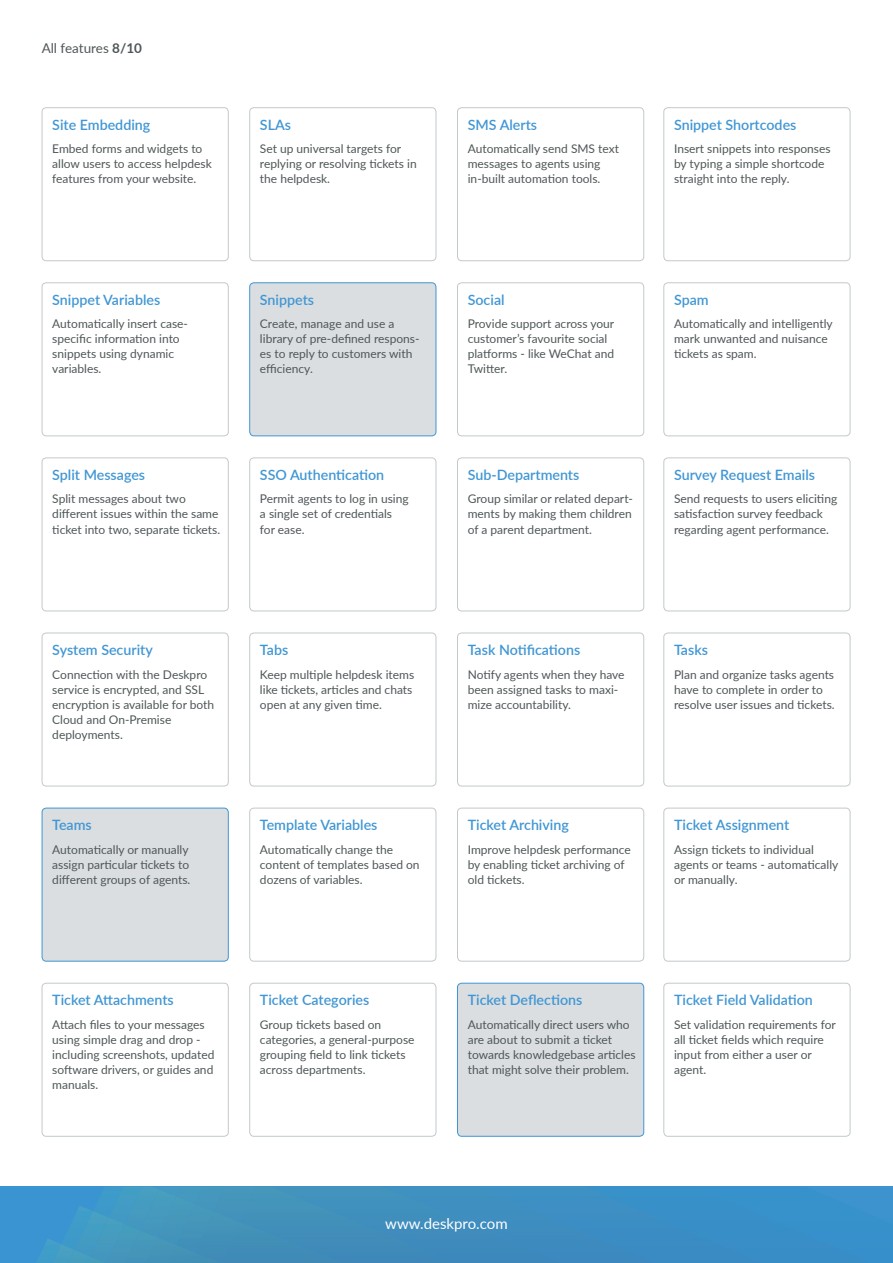
<style>
.page{position:relative;width:893px;height:1263px;background:#fff}
.page>*{position:absolute;margin:0;border:0;box-sizing:border-box;transform-origin:0 0}
.t1{font:15px "Lato";color:#fff}
.t2{font:600 14.25px "Lato";color:#4096d4}
.t3{font:13.5px "Lato";color:#4f5759}
.t4{font:12px/15px "Lato";color:#4f5759}
.s1{font-weight:700}
</style>
<div class="page">
<div style="left:457px;top:983px;width:187px;height:153px;background:#dadee0;border-radius:4px"></div>
<div style="left:457px;top:983px;width:187px;height:154px;border:1px solid #4096d4;border-radius:4px"></div>
<div style="left:42px;top:808px;width:186px;height:153px;background:#dadee0;border-radius:4px"></div>
<div style="left:42px;top:808px;width:187px;height:153px;border:1px solid #4096d4;border-radius:4px"></div>
<div style="left:250px;top:283px;width:186px;height:153px;background:#dadee0;border-radius:4px"></div>
<div style="left:249px;top:282px;width:187px;height:154px;border:1px solid #4096d4;border-radius:4px"></div>
<div style="left:42px;top:107px;width:187px;height:154px;border:1px solid #c2c9cc;border-radius:4px"></div>
<div style="left:42px;top:457px;width:187px;height:154px;border:1px solid #c2c9cc;border-radius:4px"></div>
<div style="left:42px;top:983px;width:187px;height:154px;border:1px solid #c2c9cc;border-radius:4px"></div>
<div style="left:42px;top:282px;width:187px;height:154px;border:1px solid #c2c9cc;border-radius:4px"></div>
<div style="left:42px;top:633px;width:187px;height:153px;border:1px solid #c2c9cc;border-radius:4px"></div>
<div style="left:249px;top:107px;width:187px;height:154px;border:1px solid #c2c9cc;border-radius:4px"></div>
<div style="left:249px;top:457px;width:187px;height:154px;border:1px solid #c2c9cc;border-radius:4px"></div>
<div style="left:249px;top:808px;width:187px;height:153px;border:1px solid #c2c9cc;border-radius:4px"></div>
<div style="left:249px;top:983px;width:187px;height:154px;border:1px solid #c2c9cc;border-radius:4px"></div>
<div style="left:249px;top:633px;width:187px;height:153px;border:1px solid #c2c9cc;border-radius:4px"></div>
<div style="left:457px;top:107px;width:187px;height:154px;border:1px solid #c2c9cc;border-radius:4px"></div>
<div style="left:457px;top:457px;width:187px;height:154px;border:1px solid #c2c9cc;border-radius:4px"></div>
<div style="left:457px;top:808px;width:187px;height:153px;border:1px solid #c2c9cc;border-radius:4px"></div>
<div style="left:457px;top:282px;width:187px;height:154px;border:1px solid #c2c9cc;border-radius:4px"></div>
<div style="left:457px;top:633px;width:187px;height:153px;border:1px solid #c2c9cc;border-radius:4px"></div>
<div style="left:663px;top:107px;width:187px;height:154px;border:1px solid #c2c9cc;border-radius:4px"></div>
<div style="left:663px;top:457px;width:187px;height:154px;border:1px solid #c2c9cc;border-radius:4px"></div>
<div style="left:663px;top:808px;width:187px;height:153px;border:1px solid #c2c9cc;border-radius:4px"></div>
<div style="left:663px;top:983px;width:187px;height:154px;border:1px solid #c2c9cc;border-radius:4px"></div>
<div style="left:663px;top:282px;width:187px;height:154px;border:1px solid #c2c9cc;border-radius:4px"></div>
<div style="left:663px;top:633px;width:187px;height:153px;border:1px solid #c2c9cc;border-radius:4px"></div>
<div style="left:0;top:1186px;width:893px;height:77px;background:#3a94d1"></div>
<div style="left:563px;top:1186px;width:92px;height:77px;background:#3c8ec3"></div>
<div style="left:455px;top:1186px;width:108px;height:77px;background:#3e8dc0"></div>
<img style="left:159px;top:1187px;width:18px;height:2px">
<img style="left:177px;top:1187px;width:18px;height:9px">
<img style="left:195px;top:1186px;width:19px;height:18px">
<img style="left:214px;top:1186px;width:26px;height:25px">
<div style="left:240px;top:1186px;width:215px;height:77px;background:#4090bc"></div>
<img style="left:123px;top:1187px;width:2px;height:30px">
<img style="left:125px;top:1187px;width:34px;height:76px">
<img style="left:140px;top:1189px;width:37px;height:48px">
<img style="left:158px;top:1196px;width:37px;height:41px">
<img style="left:176px;top:1204px;width:38px;height:41px">
<img style="left:195px;top:1211px;width:45px;height:52px">
<div style="left:222px;top:1222px;width:119px;height:41px;background:#408db8"></div>
<img style="left:123px;top:1217px;width:2px;height:7px">
<img style="left:123px;top:1224px;width:17px;height:39px">
<img style="left:146px;top:1237px;width:30px;height:26px">
<img style="left:168px;top:1245px;width:27px;height:18px">
<img style="left:191px;top:1253px;width:29px;height:10px">
<svg style="left:45px;top:1189px;width:78px;height:74px"></svg>
<img style="left:52px;top:1244px;width:22px;height:19px">
<img style="left:68px;top:1250px;width:22px;height:13px">
<img style="left:87px;top:1256px;width:18px;height:7px">
<p class="t3" style="left:42px;top:39px;width:102px">All features <span class="s1">8/10</span></p>
<p class="t2" style="left:52px;top:114px;width:100px">Site Embedding</p>
<p class="t4" style="left:52px;top:141px;width:161px">Embed forms and widgets to allow users to access helpdesk features from your website.</p>
<p class="t2" style="left:260px;top:114px;width:33px">SLAs</p>
<p class="t4" style="left:260px;top:141px;width:158px">Set up universal targets for replying or resolving tickets in the helpdesk.</p>
<p class="t2" style="left:52px;top:289px;width:110px">Snippet Variables</p>
<p class="t4" style="left:52px;top:316px;width:137px">Automatically insert case&shy;specific information into snippets using dynamic variables.</p>
<p class="t2" style="left:52px;top:464px;width:94px">Split Messages</p>
<p class="t4" style="left:52px;top:491px;width:169px">Split messages about two different issues within the same ticket into two, separate tickets.</p>
<p class="t2" style="left:260px;top:289px;width:56px">Snippets</p>
<p class="t4" style="left:260px;top:316px;width:161px">Create, manage and use a library of pre-defined respons&shy;es to reply to customers with efficiency.</p>
<p class="t2" style="left:260px;top:464px;width:126px">SSO Authentication</p>
<p class="t4" style="left:260px;top:491px;width:150px">Permit agents to log in using a single set of credentials for ease.</p>
<p class="t2" style="left:52px;top:639px;width:102px">System Security</p>
<p class="t4" style="left:52px;top:666px;width:163px">Connection with the Deskpro service is encrypted, and SSL encryption is available for both<br>Cloud and On-Premise deployments.</p>
<p class="t2" style="left:52px;top:815px;width:41px">Teams</p>
<p class="t4" style="left:52px;top:841px;width:140px">Automatically or manually assign particular tickets to different groups of agents.</p>
<p class="t2" style="left:52px;top:990px;width:123px">Ticket Attachments</p>
<p class="t4" style="left:52px;top:1016px;width:164px">Attach files to your messages using simple drag and drop - including screenshots, updated software drivers, or guides and manuals.</p>
<p class="t2" style="left:260px;top:639px;width:30px">Tabs</p>
<p class="t4" style="left:260px;top:666px;width:156px">Keep multiple helpdesk items like tickets, articles and chats open at any given time.</p>
<p class="t2" style="left:260px;top:815px;width:119px">Template Variables</p>
<p class="t4" style="left:260px;top:841px;width:161px">Automatically change the content of templates based on dozens of variables.</p>
<p class="t2" style="left:260px;top:990px;width:111px">Ticket Categories</p>
<p class="t4" style="left:260px;top:1016px;width:156px">Group tickets based on categories, a general-purpose grouping field to link tickets across departments.</p>
<p class="t2" style="left:468px;top:114px;width:71px">SMS Alerts</p>
<p class="t4" style="left:468px;top:141px;width:153px">Automatically send SMS text messages to agents using in-built automation tools.</p>
<p class="t2" style="left:674px;top:114px;width:124px">Snippet Shortcodes</p>
<p class="t4" style="left:674px;top:141px;width:158px">Insert snippets into responses by typing a simple shortcode straight into the reply.</p>
<p class="t2" style="left:468px;top:289px;width:38px">Social</p>
<p class="t4" style="left:468px;top:316px;width:148px">Provide support across your customer’s favourite social platforms - like WeChat and<br>Twitter.</p>
<p class="t2" style="left:468px;top:464px;width:113px">Sub-Departments</p>
<p class="t4" style="left:468px;top:491px;width:167px;text-align:justify">Group similar or related depart&shy;ments by making them children of a parent department.</p>
<p class="t2" style="left:674px;top:289px;width:36px">Spam</p>
<p class="t4" style="left:674px;top:316px;width:160px">Automatically and intelligently mark unwanted and nuisance tickets as spam.</p>
<p class="t2" style="left:674px;top:464px;width:143px">Survey Request Emails</p>
<p class="t4" style="left:674px;top:491px;width:165px">Send requests to users eliciting satisfaction survey feedback regarding agent performance.</p>
<p class="t2" style="left:468px;top:639px;width:114px">Task Notifications</p>
<p class="t4" style="left:468px;top:666px;width:158px">Notify agents when they have been assigned tasks to maxi&shy;mize accountability.</p>
<p class="t2" style="left:674px;top:639px;width:35px">Tasks</p>
<p class="t4" style="left:674px;top:666px;width:162px">Plan and organize tasks agents have to complete in order to resolve user issues and tickets.</p>
<p class="t2" style="left:468px;top:815px;width:103px">Ticket Archiving</p>
<p class="t4" style="left:468px;top:841px;width:165px">Improve helpdesk performance by enabling ticket archiving of old tickets.</p>
<p class="t2" style="left:674px;top:815px;width:117px">Ticket Assignment</p>
<p class="t4" style="left:674px;top:841px;width:166px">Assign tickets to individual agents or teams - automatically or manually.</p>
<p class="t2" style="left:468px;top:990px;width:116px">Ticket Deflections</p>
<p class="t4" style="left:468px;top:1016px;width:169px">Automatically direct users who are about to submit a ticket towards knowledgebase articles that might solve their problem.</p>
<p class="t2" style="left:674px;top:990px;width:140px">Ticket Field Validation</p>
<p class="t4" style="left:674px;top:1016px;width:163px">Set validation requirements for all ticket fields which require input from either a user or agent.</p>
<p class="t1" style="left:385px;top:1213px;width:124px">www.deskpro.com</p>
</div>
